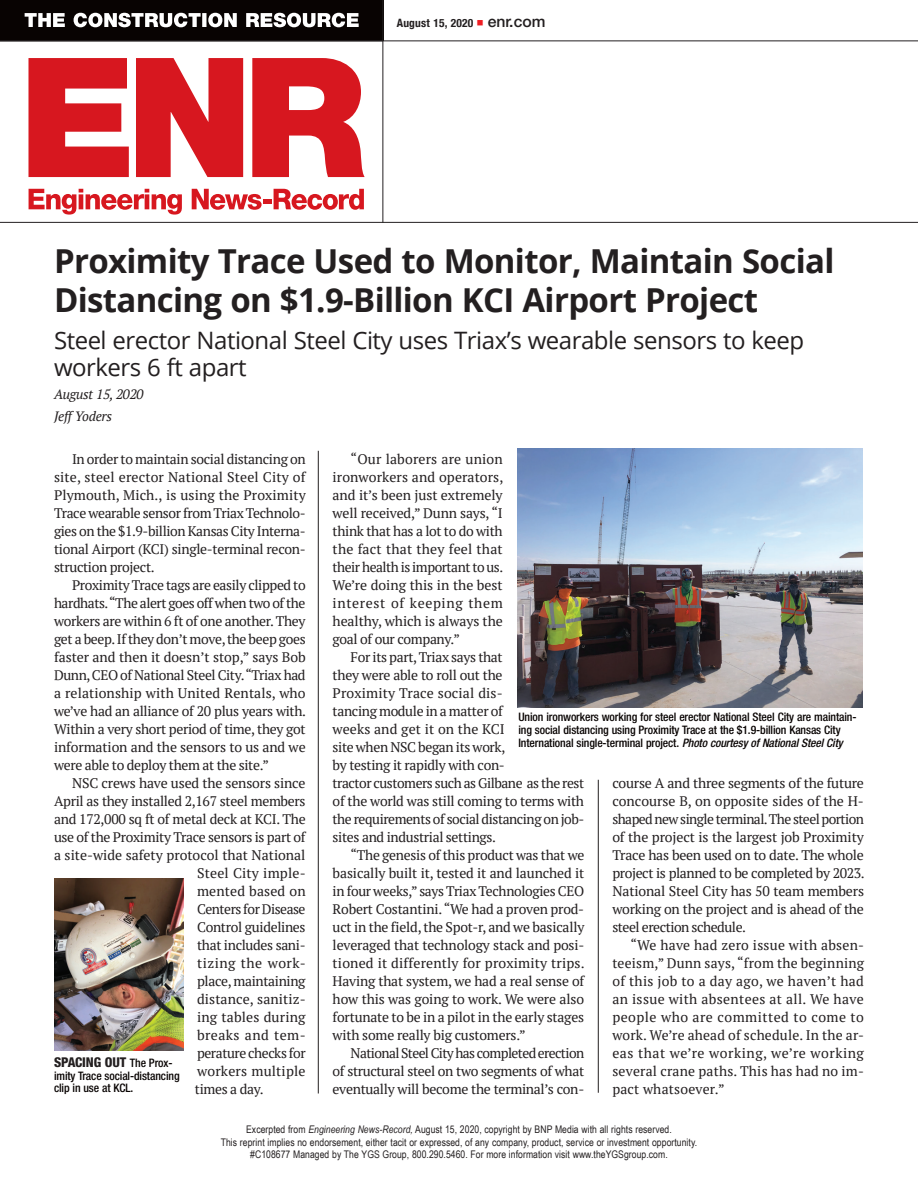
<style>
.page{position:relative;width:918px;height:1188px;background:#fff}
.page>*{position:absolute;margin:0;border:0;box-sizing:border-box;transform-origin:0 0}
.t1{font:700 33px/39px "Open Sans";letter-spacing:-.02em;color:#231f20}
.t2{font:24px/27px "Open Sans";letter-spacing:-.02em;color:#231f20}
.t3{font:500 15.75px "Helvetica Neue LT Std";color:#231f20}
.t4{font:13.8px/18px "PT Serif";letter-spacing:-.02em;color:#231f20;text-align:justify}
.t5{font:13.8px "PT Serif";letter-spacing:.01em;color:#231f20}
.t6{font:13.8px "PT Serif";color:#231f20}
.t7{font:13.8px "PT Serif";letter-spacing:.005em;color:#231f20}
.t8{font:13.8px "PT Serif";letter-spacing:.035em;color:#231f20}
.t9{font:13.8px "PT Serif";letter-spacing:.03em;color:#231f20}
.t10{font:italic 13.5px/22.5px "PT Serif";letter-spacing:-.02em;color:#231f20}
.t11{font:800 condensed 13.5px "Helvetica Neue";letter-spacing:-.01em;color:#231f20}
.t12{font:500 condensed 11.7px/12.6px "Helvetica Neue";letter-spacing:-.01em;color:#080302}
.t13{font:700 condensed 11.55px "Helvetica Neue";letter-spacing:.02em;color:#231f20}
.t14{font:10.5px/12.6px "Arial Narrow";letter-spacing:.005em;color:#231f20;text-align:center}
.s1{font-weight:500;font-size:11.7px;color:#080302}
.s2{font-style:italic}
</style>
<div class="page">
<hr style="left:318px;top:451px;width:1px;height:642px;background:#231f20">
<hr style="left:598px;top:780px;width:1px;height:313px;background:#231f20">
<div style="left:0;top:0;width:383px;height:40px;background:#080302"></div>
<hr style="left:382px;top:0;width:1px;height:223px;background:#231f20">
<svg style="left:28px;top:58px;width:101px;height:119px"></svg>
<svg style="left:136px;top:58px;width:107px;height:119px"></svg>
<svg style="left:252px;top:58px;width:113px;height:119px"></svg>
<svg style="left:29px;top:189px;width:153px;height:26px"></svg>
<svg style="left:192px;top:189px;width:70px;height:21px"></svg>
<div style="left:263px;top:199px;width:9px;height:5px;background:#d7171f"></div>
<svg style="left:274px;top:189px;width:90px;height:21px"></svg>
<svg style="left:25px;top:13px;width:334px;height:14px"></svg>
<hr style="left:0;top:40px;width:918px;height:1px;background:#231f20">
<hr style="left:0;top:222px;width:918px;height:1px;background:#231f20">
<img style="left:518px;top:448px;width:344px;height:259px">
<img style="left:54px;top:878px;width:130px;height:173px">
<p class="t13" style="left:397px;top:13px;width:88px">August 15, 2020 <sup>m</sup></p>
<p class="t3" style="left:488px;top:12px;width:59px">enr.com</p>
<h1 class="t1" style="left:54px;top:241px;width:782px">Proximity Trace Used to Monitor, Maintain Social<br>Distancing on $1.9-Billion KCI Airport Project</h1>
<h2 class="t2" style="left:54px;top:327px;width:752px">Steel erector National Steel City uses Triax’s wearable sensors to keep workers 6 ft apart</h2>
<p class="t10" style="left:54px;top:383px;width:91px">August 15, 2020<br>Jeff Yoders</p>
<p class="t4" style="left:54px;top:449px;width:253px;text-indent:18px">In order to maintain social distancing on site, steel erector National Steel City of Plymouth, Mich., is using the Proximity Trace wearable sensor from Triax Technolo&shy;gies on the $1.9-billion Kansas City Interna&shy;tional Airport (KCI) single-terminal recon&shy;struction project.</p>
<p class="t4" style="left:54px;top:575px;width:254px;text-indent:18px">Proximity Trace tags are easily clipped to hardhats. “The alert goes off when two of the workers are within 6 ft of one another. They get a beep. If they don’t move, the beep goes faster and then it doesn’t stop,” says Bob Dunn, CEO of National Steel City. “Triax had a relationship with United Rentals, who we’ve had an alliance of 20 plus years with.<br>Within a very short period of time, they got information and the sensors to us and we were able to deploy them at the site.”</p>
<p class="t4" style="left:72px;top:773px;width:235px">NSC crews have used the sensors since</p>
<p class="t4" style="left:54px;top:791px;width:253px">April as they installed 2,167 steel members</p>
<p class="t4" style="left:54px;top:809px;width:253px">and 172,000 sq ft of metal deck at KCI. The</p>
<p class="t4" style="left:54px;top:827px;width:253px">use of the Proximity Trace sensors is part of</p>
<p class="t6" style="left:54px;top:846px;width:253px">a site-wide safety protocol that National</p>
<p class="t5" style="left:197px;top:864px;width:110px">Steel City imple-</p>
<p class="t5" style="left:197px;top:882px;width:110px">mented based on</p>
<p class="t4" style="left:197px;top:899px;width:110px">Centers for Disease</p>
<p class="t4" style="left:197px;top:917px;width:110px">Control guidelines</p>
<p class="t4" style="left:197px;top:935px;width:110px">that includes sani-</p>
<p class="t8" style="left:197px;top:954px;width:110px">tizing the work-</p>
<p class="t4" style="left:197px;top:971px;width:110px">place, maintaining</p>
<p class="t7" style="left:197px;top:990px;width:110px">distance, sanitiz-</p>
<p class="t5" style="left:197px;top:1008px;width:110px">ing tables during</p>
<p class="t9" style="left:197px;top:1026px;width:110px">breaks and tem-</p>
<p class="t4" style="left:197px;top:1043px;width:110px">perature checks for</p>
<p class="t5" style="left:197px;top:1062px;width:110px">workers multiple</p>
<p class="t4" style="left:195px;top:1079px;width:70px">times a day.</p>
<p class="t11" style="left:54px;top:1054px;width:120px">SPACING OUT <span class="s1">The Prox-</span></p>
<p class="t12" style="left:54px;top:1069px;width:127px">imity Trace social-distancing clip in use at KCL.</p>
<p class="t4" style="left:333px;top:449px;width:172px;text-indent:18px">“Our laborers are union ironworkers and operators, and it’s been just extremely well received,” Dunn says, “I think that has a lot to do with the fact that they feel that their health is important to us.<br>We’re doing this in the best interest of keeping them healthy, which is always the goal of our company.”</p>
<p class="t4" style="left:333px;top:647px;width:253px;text-align:left;text-indent:18px">For its part, Triax says that<br>they were able to roll out the<br>Proximity Trace social dis-<br>tancing module in a matter of<br>weeks and get it on the KCI<br>site when NSC began its work,<br>by testing it rapidly with con-<br>tractor customers such as Gilbane as the rest of the world was still coming to terms with the requirements of social distancing on job&shy;sites and industrial settings.</p>
<p class="t4" style="left:333px;top:845px;width:254px;text-indent:18px">“The genesis of this product was that we basically built it, tested it and launched it in four weeks,” says Triax Technologies CEO Robert Costantini. “We had a proven prod&shy;uct in the field, the Spot-r, and we basically leveraged that technology stack and posi&shy;tioned it differently for proximity trips.<br>Having that system, we had a real sense of how this was going to work. We were also fortunate to be in a pilot in the early stages with some really big customers.”</p>
<p class="t4" style="left:333px;top:1043px;width:253px;text-indent:18px">National Steel City has completed erection of structural steel on two segments of what eventually will become the terminal’s con-</p>
<p class="t12" style="left:518px;top:711px;width:340px">Union ironworkers working for steel erector National Steel City are maintain&shy;ing social distancing using Proximity Trace at the $1.9-billion Kansas City<br>International single-terminal project. <span class="s2">Photo courtesy of National Steel City</span></p>
<p class="t4" style="left:612px;top:773px;width:254px">course A and three segments of the future concourse B, on opposite sides of the H&shy;shaped new single terminal. The steel portion of the project is the largest job Proximity Trace has been used on to date. The whole project is planned to be completed by 2023.<br>National Steel City has 50 team members working on the project and is ahead of the steel erection schedule.</p>
<p class="t4" style="left:612px;top:935px;width:253px;text-indent:18px">“We have had zero issue with absen&shy;teeism,” Dunn says, “from the beginning of this job to a day ago, we haven’t had an issue with absentees at all. We have people who are committed to come to work. We’re ahead of schedule. In the ar&shy;eas that we’re working, we’re working several crane paths. This has had no im&shy;pact whatsoever.”</p>
<p class="t14" style="left:221px;top:1123px;width:478px">Excerpted from <span class="s2">Engineering News-Record,</span> August 15, 2020, copyright by BNP Media with all rights reserved.<br>This reprint implies no endorsement, either tacit or expressed, of any company, product, service or investment opportunity. #C108677 Managed by The YGS Group, 800.290.5460. For more information visit www.theYGSgroup.com.</p>
</div>
